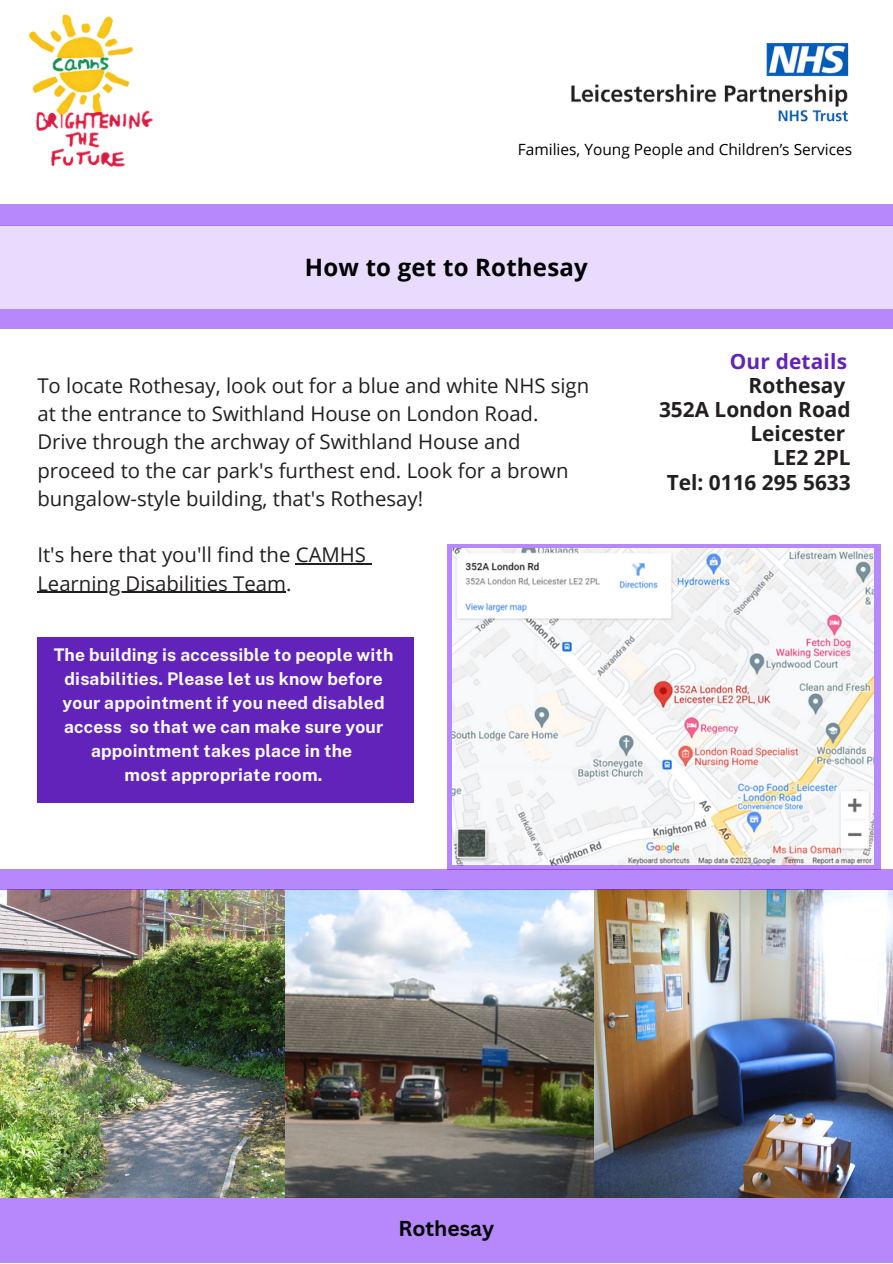
<style>
.page{position:relative;width:893px;height:1264px;background:#fff}
.page>*{position:absolute;margin:0;border:0;box-sizing:border-box;transform-origin:0 0}
.t1{font:700 24px "Open Sans";letter-spacing:.01em;color:#000}
.t2{font:700 21px "Canva Sans";color:#000}
.t3{font:700 20.85px "Open Sans";color:#231f20}
.t4{font:700 20.85px "Open Sans";letter-spacing:.01em;color:#6223bb}
.t5{font:20.4px/28.2px "Open Sans";color:#231f20}
.t6{font:700 17.4px/24px "Public Sans";letter-spacing:.01em;color:#fbfcfd;text-align:center}
.t7{font:15.45px "Open Sans";color:#000}
</style>
<div class="page">
<img style="left:571px;top:43px;width:278px;height:79px">
<img style="left:28px;top:14px;width:125px;height:153px">
<div style="left:0;top:204px;width:892px;height:22px;background:#b787fc"></div>
<div style="left:0;top:226px;width:892px;height:83px;background:#e9dbfe"></div>
<div style="left:0;top:309px;width:892px;height:19px;background:#b787fc"></div>
<svg style="left:448px;top:544px;width:433px;height:325px;background:#bb8ffa"></svg>
<img style="left:0;top:889px;width:892px;height:308px">
<div style="left:0;top:869px;width:892px;height:20px;background:#b787fc"></div>
<div style="left:37px;top:637px;width:377px;height:165px;background:#6223bb"></div>
<div style="left:0;top:1197px;width:892px;height:65px;background:#b787fc"></div>
<img style="left:453px;top:548px;width:420px;height:317px">
<hr style="left:296px;top:563px;width:70px;height:1px;background:#231f20">
<hr style="left:37px;top:591px;width:249px;height:2px;background:#231f20">
<p class="t7" style="left:518px;top:139px;width:336px">Families, Young People and Children’s Services</p>
<p class="t1" style="left:305px;top:250px;width:284px">How to get to Rothesay</p>
<p class="t5" style="left:37px;top:371px;width:553px">To locate Rothesay, look out for a blue and white NHS sign at the entrance to Swithland House on London Road.<br>Drive through the archway of Swithland House and proceed to the car park's furthest end. Look for a brown bungalow-style building, that's Rothesay!</p>
<p class="t5" style="left:37px;top:540px;width:330px">It's here that you'll find the CAMHS</p>
<p class="t5" style="left:37px;top:568px;width:255px">Learning Disabilities Team.</p>
<p class="t6" style="left:54px;top:643px;width:341px">The building is accessible to people with disabilities. Please let us know before your appointment if you need disabled access so that we can make sure your appointment takes place in the</p>
<p class="t6" style="left:125px;top:763px;width:199px">most appropriate room.</p>
<p class="t4" style="left:729px;top:346px;width:119px">Our details</p>
<p class="t3" style="left:748px;top:371px;width:98px">Rothesay</p>
<p class="t3" style="left:659px;top:395px;width:193px">352A London Road</p>
<p class="t3" style="left:750px;top:419px;width:96px">Leicester</p>
<p class="t3" style="left:773px;top:443px;width:79px">LE2 2PL</p>
<p class="t3" style="left:666px;top:467px;width:185px">Tel: 0116 295 5633</p>
<p class="t2" style="left:398px;top:1213px;width:97px">Rothesay</p>
</div>
